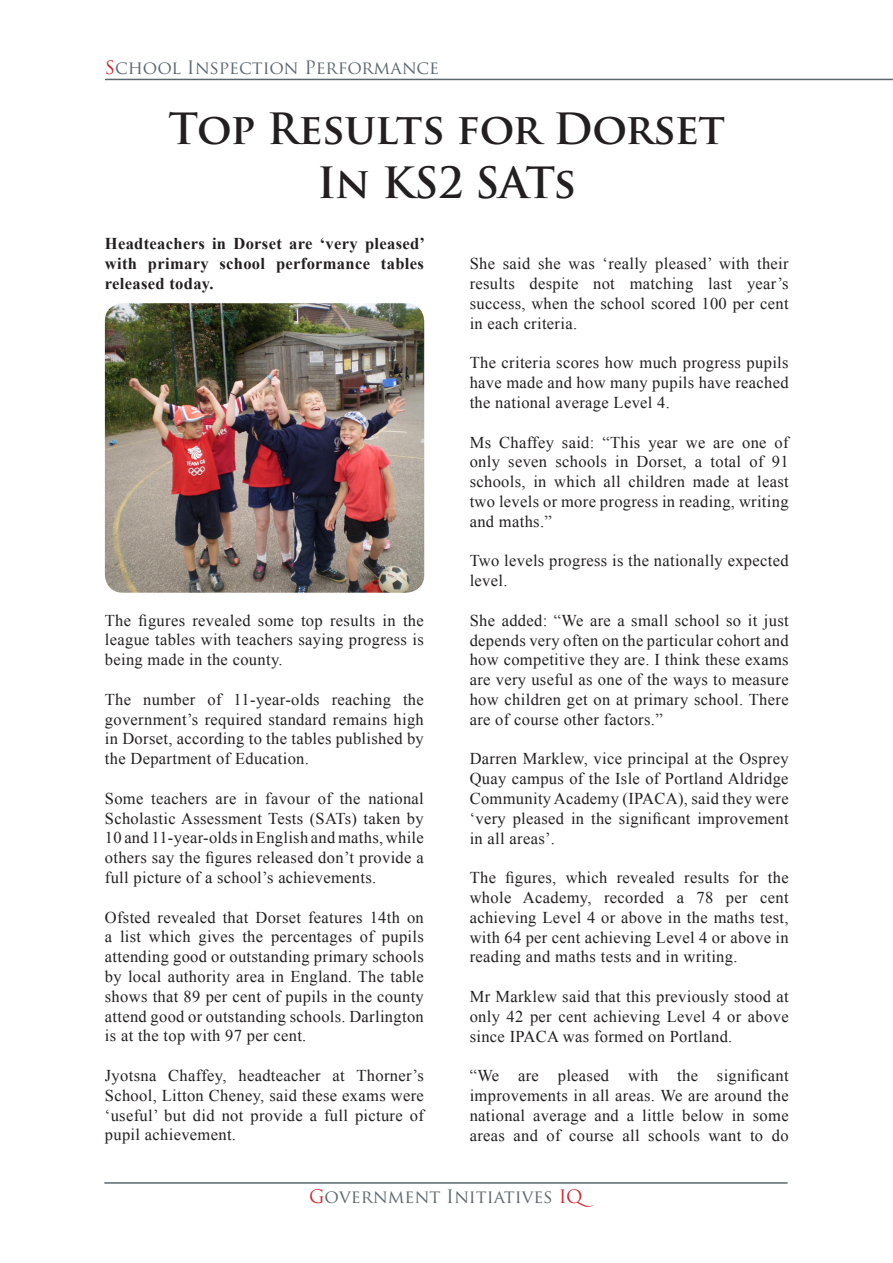
<style>
.page{position:relative;width:893px;height:1263px;background:#fff}
.page>*{position:absolute;margin:0;border:0;box-sizing:border-box;transform-origin:0 0}
.t1{font:700 42px "Trajan Pro";letter-spacing:-.025em;color:#231f20}
.t2{font:18px "Trajan Pro";color:#5a676e}
.t3{font:16.5px/19.8px "Times New Roman";letter-spacing:.02em;color:#231f20;text-align:justify}
.t4{font:700 16.5px/19.8px "Times New Roman";letter-spacing:.02em;color:#231f20;text-align:justify}
.s1{color:#d1232a}
</style>
<div class="page">
<hr style="left:105px;top:79px;width:788px;height:1px;background:#5a676e">
<hr style="left:104px;top:1182px;width:684px;height:2px;background:#5a676e">
<img style="left:105px;top:303px;width:319px;height:290px">
<p class="t2" style="left:105px;top:56px;width:336px"><span class="s1">S</span>chool Inspection Performance</p>
<p class="t1" style="left:168px;top:103px;width:558px">Top Results for Dorset</p>
<p class="t1" style="left:317px;top:157px;width:260px">In KS2 SATs</p>
<p class="t4" style="left:105px;top:233px;width:322px">Headteachers in Dorset are ‘very pleased’ with primary school performance tables released today.</p>
<p class="t3" style="left:105px;top:610px;width:320px">The figures revealed some top results in the league tables with teachers saying progress is being made in the county.</p>
<p class="t3" style="left:105px;top:689px;width:320px">The number of 11-year-olds reaching the government’s required standard remains high in Dorset, according to the tables published by the Department of Education.</p>
<p class="t3" style="left:105px;top:788px;width:320px">Some teachers are in favour of the national Scholastic Assessment Tests (SATs) taken by 10 and 11-year-olds in English and maths, while others say the figures released don’t provide a full picture of a school’s achievements.</p>
<p class="t3" style="left:105px;top:907px;width:320px">Ofsted revealed that Dorset features 14th on a list which gives the percentages of pupils attending good or outstanding primary schools by local authority area in England. The table shows that 89 per cent of pupils in the county attend good or outstanding schools. Darlington is at the top with 97 per cent.</p>
<p class="t3" style="left:105px;top:1065px;width:320px">Jyotsna Chaffey, headteacher at Thorner’s School, Litton Cheney, said these exams were ‘useful’ but did not provide a full picture of pupil achievement.</p>
<p class="t3" style="left:470px;top:254px;width:320px">She said she was ‘really pleased’ with their results despite not matching last year’s success, when the school scored 100 per cent in each criteria.</p>
<p class="t3" style="left:470px;top:353px;width:320px">The criteria scores how much progress pupils have made and how many pupils have reached the national average Level 4.</p>
<p class="t3" style="left:470px;top:432px;width:320px">Ms Chaffey said: “This year we are one of only seven schools in Dorset, a total of 91 schools, in which all children made at least two levels or more progress in reading, writing and maths.”</p>
<p class="t3" style="left:470px;top:551px;width:320px">Two levels progress is the nationally expected level.</p>
<p class="t3" style="left:470px;top:610px;width:320px">She added: “We are a small school so it just depends very often on the particular cohort and how competitive they are. I think these exams are very useful as one of the ways to measure how children get on at primary school. There are of course other factors.”</p>
<p class="t3" style="left:470px;top:749px;width:320px">Darren Marklew, vice principal at the Osprey Quay campus of the Isle of Portland Aldridge Community Academy (IPACA), said they were ‘very pleased in the significant improvement in all areas’.</p>
<p class="t3" style="left:470px;top:867px;width:320px">The figures, which revealed results for the whole Academy, recorded a 78 per cent achieving Level 4 or above in the maths test, with 64 per cent achieving Level 4 or above in reading and maths tests and in writing.</p>
<p class="t3" style="left:470px;top:986px;width:320px">Mr Marklew said that this previously stood at only 42 per cent achieving Level 4 or above since IPACA was formed on Portland.</p>
<p class="t3" style="left:470px;top:1065px;width:320px">“We are pleased with the significant improvements in all areas. We are around the national average and a little below in some areas and of course all schools want to do</p>
<p class="t2" style="left:309px;top:1185px;width:286px"><span class="s1">G</span>overnment Initiatives <span class="s1">IQ</span></p>
</div>
